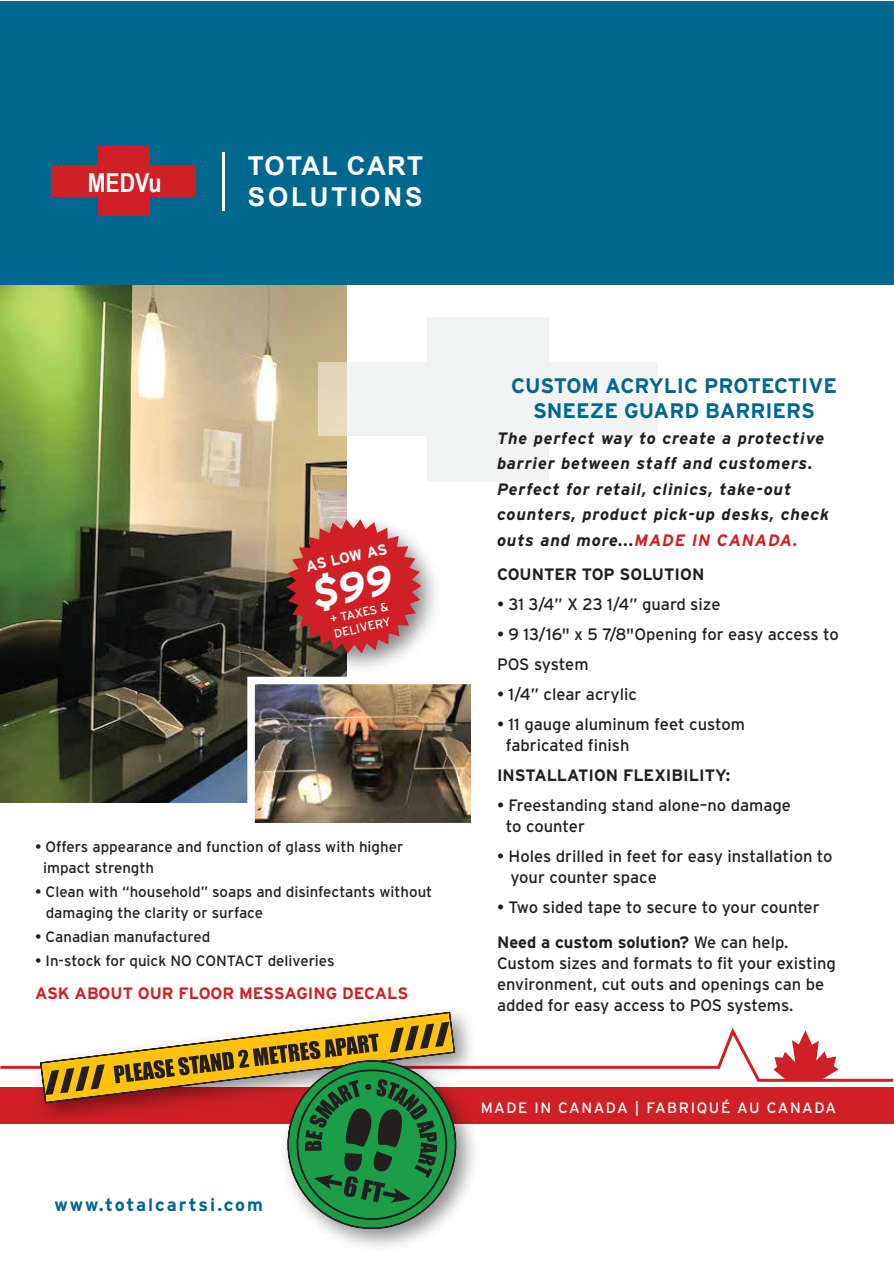
<style>
.page{position:relative;width:894px;height:1263px;background:#fff}
.page>*{position:absolute;margin:0;border:0;box-sizing:border-box;transform-origin:0 0}
.t1{font:700 25.95px/30.3px "Arial";letter-spacing:.11em;color:#fff}
.t2{font:700 25.95px "Arial Narrow";color:#fff}
.t3{font:700 21px/25.5px "Interstate";color:#00678d;text-align:center}
.t4{font:700 18px "Interstate";letter-spacing:.11em;color:#00678d}
.t5{font:16.5px/21px "Interstate";color:#231f20}
.t6{font:italic 700 16.5px/25.5px "Interstate";letter-spacing:.05em;color:#231f20}
.t7{font:700 16.5px "Interstate";color:#231f20}
.t8{font:700 16.5px "Interstate";color:#cf2027}
.t9{font:15px/21px "Interstate";color:#231f20}
.t10{font:15px "Interstate";letter-spacing:.1em;color:#fff}
.t11{font:700 15px "Interstate";color:#fff}
.t12{font:12px/15px "Interstate";color:#fff}
.s1{color:#cf2027}
.s2{font-weight:700}
</style>
<div class="page">
<img style="left:0;top:285px;width:346px;height:517px">
<div style="left:427px;top:317px;width:122px;height:164px;background:#f2f3f3"></div>
<svg style="left:318px;top:362px;width:340px;height:74px;fill:#f2f3f3"></svg>
<div style="left:0;top:1px;width:893px;height:284px;background:#00678d"></div>
<div style="left:0;top:1087px;width:893px;height:37px;background:#cf2027"></div>
<div style="left:98px;top:146px;width:52px;height:70px;background:#cf2027"></div>
<div style="left:51px;top:165px;width:145px;height:32px;background:#cf2027"></div>
<hr style="left:222px;top:153px;width:2px;height:58px;background:#fff">
<svg style="left:0;top:1028px;width:893px;height:54px"></svg>
<svg style="left:773px;top:1030px;width:65px;height:51px"></svg>
<img style="left:25px;top:1017px;width:460px;height:65px">
<img style="left:337px;top:1045px;width:149px;height:202px">
<svg style="left:39px;top:1011px;width:424px;height:225px"></svg>
<img style="left:271px;top:504px;width:164px;height:169px">
<img style="left:243px;top:673px;width:228px;height:150px">
<svg style="left:286px;top:519px;width:135px;height:134px;background:#c14748"></svg>
<h1 class="t2" style="left:88px;top:163px;width:75px">MEDVu</h1>
<h1 class="t1" style="left:248px;top:152px;width:177px">TOTAL CART<br>SOLUTIONS</h1>
<p class="t11" style="left:304px;top:558px;width:84px;rotate:-13deg">AS LOW AS</p>
<p class="t12" style="left:328px;top:612px;width:61px;rotate:-13deg">+ TAXES &amp;<br>DELIVERY</p>
<p class="t9" style="left:43px;top:836px;width:361px;text-indent:-8px">• Offers appearance and function of glass with higher impact strength</p>
<p class="t9" style="left:46px;top:881px;width:388px;text-indent:-11px">• Clean with “household” soaps and disinfectants without damaging the clarity or surface</p>
<p class="t9" style="left:35px;top:926px;width:177px">• Canadian manufactured</p>
<p class="t9" style="left:35px;top:950px;width:301px">• In-stock for quick NO CONTACT deliveries</p>
<p class="t8" style="left:35px;top:984px;width:374px">ASK ABOUT OUR FLOOR MESSAGING DECALS</p>
<p class="t4" style="left:54px;top:1194px;width:210px">www.totalcartsi.com</p>
<p class="t3" style="left:511px;top:372px;width:327px">CUSTOM ACRYLIC PROTECTIVE<br>SNEEZE GUARD BARRIERS</p>
<p class="t6" style="left:497px;top:425px;width:333px">The perfect way to create a protective barrier between staff and customers.<br>Perfect for retail, clinics, take-out counters, product pick-up desks, check outs and more...<span class="s1">MADE IN CANADA.</span></p>
<p class="t7" style="left:497px;top:565px;width:209px">COUNTER TOP SOLUTION</p>
<p class="t5" style="left:497px;top:593px;width:225px">• 31 3/4” X 23 1/4” guard size</p>
<p class="t5" style="left:497px;top:619px;width:343px;line-height:30px">• 9 13/16" x 5 7/8"Opening for easy access to<br>POS system</p>
<p class="t5" style="left:497px;top:683px;width:141px">• 1/4” clear acrylic</p>
<p class="t5" style="left:505px;top:713px;width:240px;text-indent:-9px">• 11 gauge aluminum feet custom fabricated finish</p>
<p class="t7" style="left:497px;top:766px;width:235px">INSTALLATION FLEXIBILITY:</p>
<p class="t5" style="left:505px;top:794px;width:286px;text-indent:-9px">• Freestanding stand alone–no damage to counter</p>
<p class="t5" style="left:510px;top:845px;width:323px;text-indent:-13px">• Holes drilled in feet for easy installation to your counter space</p>
<p class="t5" style="left:497px;top:890px;width:324px;line-height:34.5px">• Two sided tape to secure to your counter<br><span class="s2">Need a custom solution?</span> We can help.</p>
<p class="t5" style="left:497px;top:952px;width:340px">Custom sizes and formats to fit your existing environment, cut outs and openings can be added for easy access to POS systems.</p>
<p class="t10" style="left:480px;top:1099px;width:357px">MADE IN CANADA | FABRIQUÉ AU CANADA</p>
</div>
